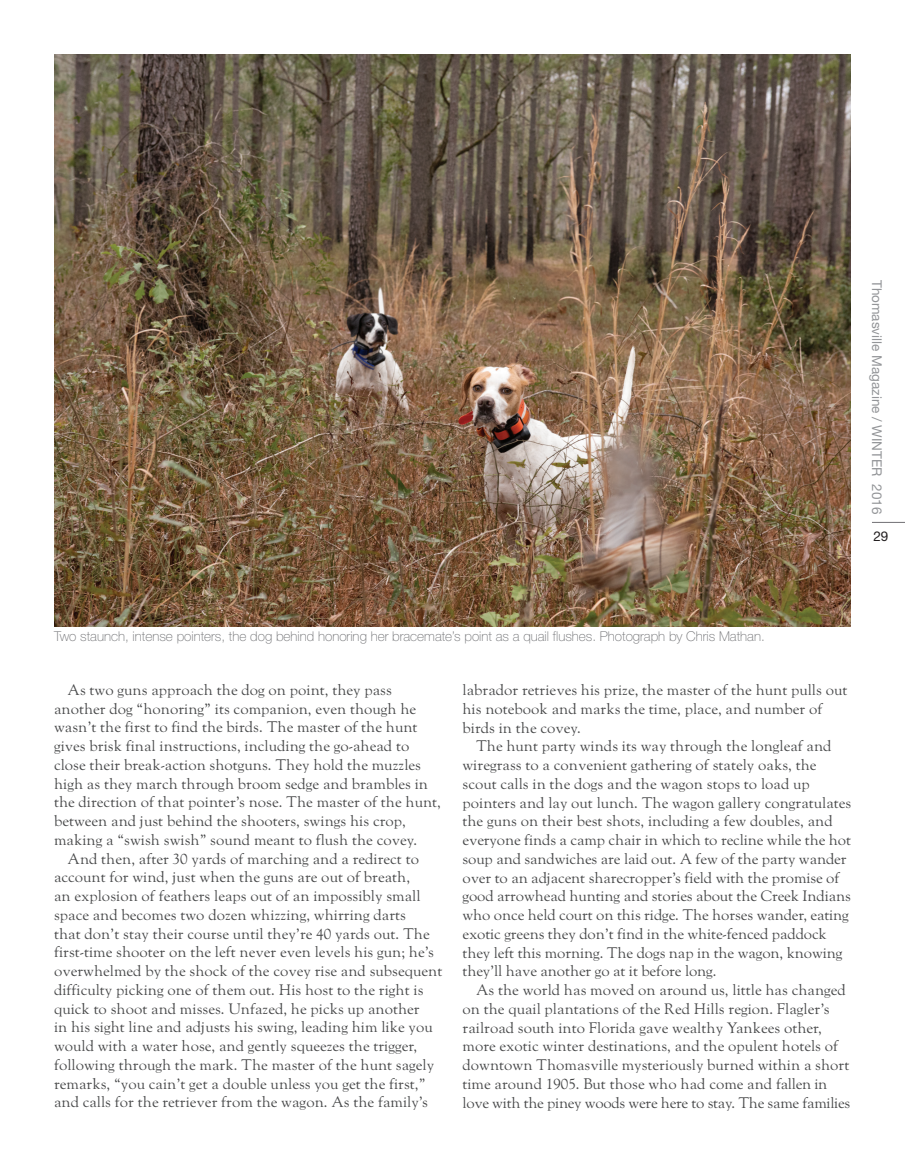
<style>
.page{position:relative;width:905px;height:1175px;background:#fff}
.page>*{position:absolute;margin:0;border:0;box-sizing:border-box;transform-origin:0 0}
.t1{font:15px/18.8px "LTC Goudy Oldstyle Pro";color:#464748}
.t2{font:100 13.5px "Helvetica Neue LT Pro";color:#6c6d70}
.t3{font:13.5px "Helvetica Neue LT Pro";color:#939598}
.t4{font:13.5px "Helvetica Neue LT Pro";color:#231f20}
</style>
<div class="page">
<hr style="left:872px;top:522px;width:32px;height:1px;background:#717074">
<img style="left:54px;top:55px;width:796px;height:571px">
<p class="t3" style="left:885px;top:280px;width:236px;rotate:90deg">Thomasville Magazine / WINTER 2016</p>
<p class="t4" style="left:873px;top:527px;width:17px">29</p>
<p class="t2" style="left:54px;top:628px;width:712px">Two staunch, intense pointers, the dog behind honoring her bracemate’s point as a quail flushes. Photograph by Chris Mathan.</p>
<p class="t1" style="left:54px;top:681px;width:388px;text-indent:14px">As two guns approach the dog on point, they pass another dog “honoring” its companion, even though he wasn’t the first to find the birds. The master of the hunt gives brisk final instructions, including the go-ahead to close their break-action shotguns. They hold the muzzles high as they march through broom sedge and brambles in the direction of that pointer’s nose. The master of the hunt, between and just behind the shooters, swings his crop, making a “swish swish” sound meant to flush the covey.</p>
<p class="t1" style="left:54px;top:850px;width:390px;text-indent:14px">And then, after 30 yards of marching and a redirect to account for wind, just when the guns are out of breath,<br>an explosion of feathers leaps out of an impossibly small space and becomes two dozen whizzing, whirring darts<br>that don’t stay their course until they’re 40 yards out. The first-time shooter on the left never even levels his gun; he’s overwhelmed by the shock of the covey rise and subsequent difficulty picking one of them out. His host to the right is quick to shoot and misses. Unfazed, he picks up another<br>in his sight line and adjusts his swing, leading him like you would with a water hose, and gently squeezes the trigger, following through the mark. The master of the hunt sagely remarks, “you cain’t get a double unless you get the first,” and calls for the retriever from the wagon. As the family’s</p>
<p class="t1" style="left:462px;top:681px;width:386px">labrador retrieves his prize, the master of the hunt pulls out his notebook and marks the time, place, and number of birds in the covey.</p>
<p class="t1" style="left:462px;top:737px;width:390px;text-indent:14px">The hunt party winds its way through the longleaf and wiregrass to a convenient gathering of stately oaks, the scout calls in the dogs and the wagon stops to load up pointers and lay out lunch. The wagon gallery congratulates the guns on their best shots, including a few doubles, and everyone finds a camp chair in which to recline while the hot soup and sandwiches are laid out. A few of the party wander over to an adjacent sharecropper’s field with the promise of good arrowhead hunting and stories about the Creek Indians who once held court on this ridge. The horses wander, eating exotic greens they don’t find in the white-fenced paddock they left this morning. The dogs nap in the wagon, knowing they’ll have another go at it before long.</p>
<p class="t1" style="left:462px;top:981px;width:389px;text-indent:14px">As the world has moved on around us, little has changed on the quail plantations of the Red Hills region. Flagler’s railroad south into Florida gave wealthy Yankees other, more exotic winter destinations, and the opulent hotels of downtown Thomasville mysteriously burned within a short time around 1905. But those who had come and fallen in love with the piney woods were here to stay. The same families</p>
</div>
